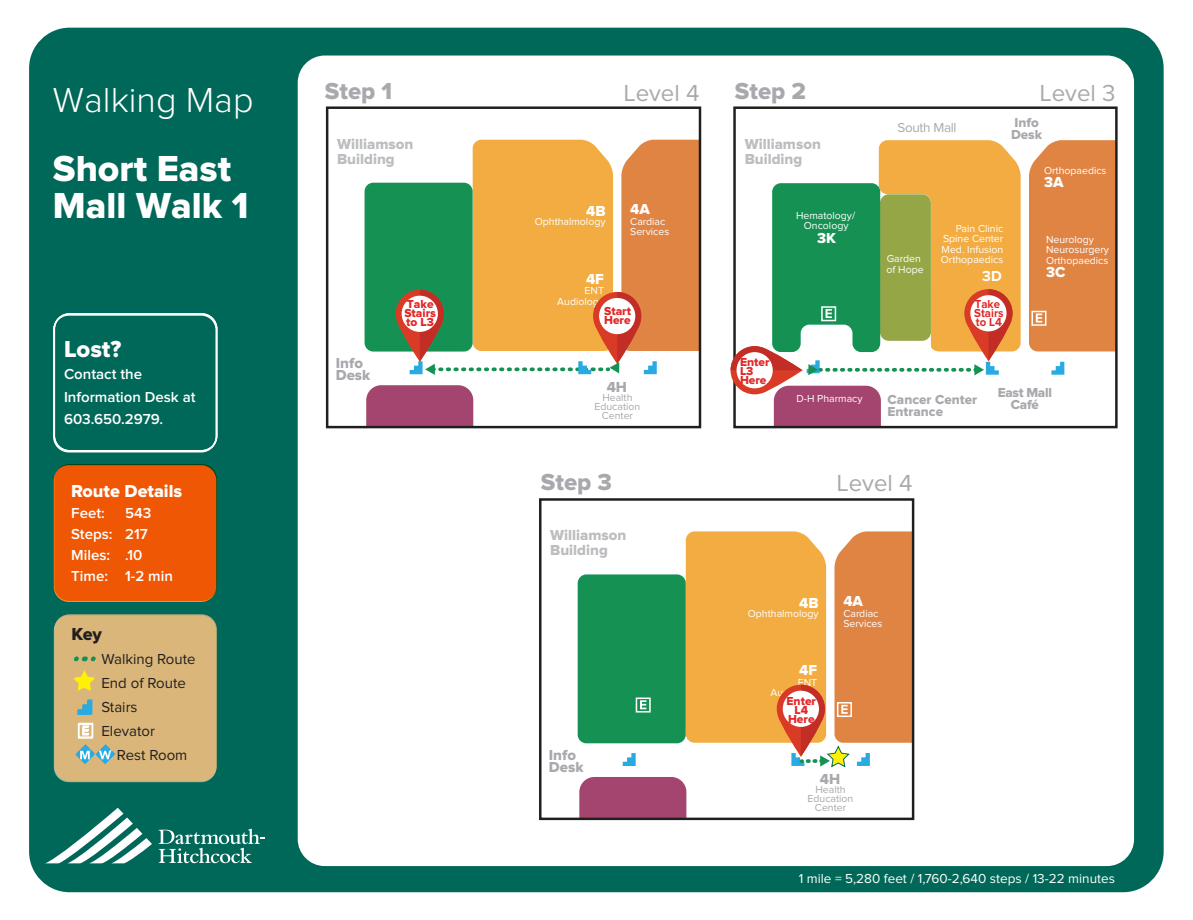
<style>
.page{position:relative;width:1193px;height:920px;background:#fff}
.page>*{position:absolute;margin:0;border:0;box-sizing:border-box;transform-origin:0 0}
.t1{font:37.5px/37.5px "Proxima Nova Extrabld";color:#fff}
.t2{font:300 36px "Proxima Nova";color:#fff}
.t3{font:24px "Proxima Nova";color:#a8a9ad}
.t4{font:24px "Proxima Nova Extrabld";color:#a8a9ad}
.t5{font:24px "Proxima Nova Extrabld";color:#fff}
.t6{font:18px "Proxima Nova Extrabld";color:#fff}
.t7{font:18px "Proxima Nova Extrabld";color:#231f20}
.t8{font:600 15px/21px "Proxima Nova";color:#fff}
.t9{font:15px/15px "Proxima Nova Extrabld";color:#bcbdc0}
.t10{font:15px/24px "Proxima Nova";color:#231f20}
.t11{font:15px/12px "Proxima Nova Extrabld";color:#a8a9ad}
.t12{font:15px "Proxima Nova Extrabld";color:#fff}
.t13{font:700 15px "Proxima Nova";color:#fff}
.t14{font:13.5px "Proxima Nova";color:#fff}
.t15{font:13.5px/12px "Proxima Nova Extrabld";color:#a8a9ad}
.t16{font:13.5px/12px "Proxima Nova Extrabld";letter-spacing:-.025em;color:#a8a9ad;text-align:center}
.t17{font:13.5px "Proxima Nova";letter-spacing:-.025em;color:#a8a9ad}
.t18{font:12px/9px "Proxima Nova Extrabld";color:#e22827}
.t19{font:700 12px/9px "Proxima Nova";color:#e22827;scale:.95 1}
.t20{font:10.5px/10.5px "Proxima Nova";color:#fff}
.t21{font:10.5px/9px "Proxima Nova";color:#a8a9ad;text-align:center}
</style>
<div class="page">
<div style="left:29px;top:28px;width:1134px;height:864px;background:#006858;border-radius:40px"></div>
<div style="left:298px;top:56px;width:836px;height:810px;background:#fff;border-radius:27px"></div>
<div style="left:54px;top:614px;width:163px;height:167px;background:#dab67a;border-radius:15px"></div>
<div style="left:78px;top:722px;width:15px;height:15px;border:1px solid #fff"></div>
<svg style="left:84px;top:656px;width:10px;height:5px"></svg>
<svg style="left:74px;top:670px;width:21px;height:21px"></svg>
<svg style="left:77px;top:699px;width:15px;height:15px"></svg>
<div style="left:78px;top:723px;width:15px;height:15px;border:1px solid #fff"></div>
<svg style="left:82px;top:725px;width:7px;height:10px"></svg>
<svg style="left:75px;top:744px;width:40px;height:20px"></svg>
<div style="left:54px;top:464px;width:163px;height:137px;background:#ef5704;border-radius:15px"></div>
<svg style="left:158px;top:828px;width:107px;height:35px"></svg>
<svg style="left:46px;top:807px;width:106px;height:56px"></svg>
<div style="left:1029px;top:140px;width:85px;height:211px;background:#e08444"></div>
<svg style="left:1051px;top:362px;width:13px;height:12px"></svg>
<div style="left:733px;top:106px;width:384px;height:322px;border:2px solid #211e1e"></div>
<svg style="left:730px;top:140px;width:290px;height:286px"></svg>
<div style="left:364px;top:183px;width:108px;height:168px;background:#159253;border-radius:9px"></div>
<div style="left:366px;top:385px;width:107px;height:40px;background:#a3456e"></div>
<svg style="left:395px;top:140px;width:303px;height:235px"></svg>
<div style="left:599px;top:298px;width:36px;height:36px;background:#fff;border-radius:50%"></div>
<div style="left:326px;top:106px;width:375px;height:322px;border:2px solid #211e1e"></div>
<div style="left:577px;top:574px;width:108px;height:169px;background:#159253;border-radius:9px"></div>
<div style="left:635px;top:697px;width:15px;height:15px;border:2px solid #fff"></div>
<svg style="left:640px;top:700px;width:6px;height:9px"></svg>
<svg style="left:622px;top:753px;width:13px;height:13px"></svg>
<div style="left:579px;top:777px;width:107px;height:40px;background:#a3456e"></div>
<div style="left:539px;top:498px;width:375px;height:322px;border:2px solid #211e1e"></div>
<div style="left:54px;top:313px;width:163px;height:138px;border:2px solid #fff;border-radius:15px"></div>
<svg style="left:685px;top:531px;width:227px;height:236px;background:#ecaa60"></svg>
<h2 class="t2" style="left:53px;top:80px;width:202px">Walking Map</h2>
<h1 class="t1" style="left:53px;top:150px;width:197px">Short East<br>Mall Walk 1</h1>
<h3 class="t5" style="left:64px;top:335px;width:59px">Lost?</h3>
<h3 class="t8" style="left:64px;top:363px;width:133px;line-height:22.5px">Contact the<br>Information Desk at<br>603.650.2979.</h3>
<h3 class="t6" style="left:71px;top:480px;width:112px">Route Details</h3>
<h3 class="t8" style="left:71px;top:502px;width:35px">Feet:</h3>
<h3 class="t8" style="left:71px;top:502px;width:103px;text-indent:54px">543<br>Steps: 217<br>Miles: .10<br>Time: 1-2 min</h3>
<h3 class="t7" style="left:71px;top:623px;width:32px">Key</h3>
<h3 class="t10" style="left:101px;top:647px;width:96px">Walking Route<br>End of Route<br>Stairs<br>Elevator</h3>
<h3 class="t10" style="left:117px;top:743px;width:72px">Rest Room</h3>
<h3 class="t4" style="left:325px;top:77px;width:69px">Step 1</h3>
<h3 class="t3" style="left:624px;top:79px;width:77px">Level 4</h3>
<h3 class="t4" style="left:735px;top:77px;width:73px">Step 2</h3>
<h3 class="t3" style="left:1039px;top:79px;width:77px">Level 3</h3>
<h3 class="t9" style="left:337px;top:136px;width:78px">Williamson<br>Building</h3>
<h3 class="t9" style="left:744px;top:137px;width:78px">Williamson<br>Building</h3>
<p class="t17" style="left:897px;top:120px;width:61px">South Mall</p>
<p class="t15" style="left:1011px;top:117px;width:33px">Info<br>Desk</p>
<p class="t20" style="left:1044px;top:165px;width:64px">Orthopaedics</p>
<h3 class="t12" style="left:1044px;top:174px;width:21px">3A</h3>
<h3 class="t12" style="left:586px;top:202px;width:21px">4B</h3>
<p class="t20" style="left:535px;top:216px;width:72px">Ophthalmology</p>
<h3 class="t12" style="left:630px;top:201px;width:21px">4A</h3>
<p class="t20" style="left:630px;top:216px;width:41px">Cardiac<br>Services</p>
<h3 class="t12" style="left:586px;top:270px;width:19px">4F</h3>
<p class="t20" style="left:557px;top:285px;width:48px;text-align:right">ENT<br>Audiology</p>
<p class="t18" style="left:404px;top:300px;width:33px">Take<br>Stairs to L3</p>
<p class="t18" style="left:604px;top:307px;width:29px">Start<br>Here</p>
<p class="t20" style="left:796px;top:210px;width:61px;text-align:center">Hematology/<br>Oncology</p>
<h3 class="t12" style="left:817px;top:229px;width:20px">3K</h3>
<p class="t20" style="left:886px;top:253px;width:39px">Garden of Hope</p>
<p class="t20" style="left:940px;top:223px;width:64px;text-align:justify;text-indent:15px">Pain Clinic Spine Center Med. Infusion Orthopaedics</p>
<h3 class="t13" style="left:982px;top:267px;width:21px">3D</h3>
<p class="t19" style="left:974px;top:299px;width:32px">Take<br>Stairs to L4</p>
<p class="t20" style="left:1046px;top:234px;width:64px">Neurology<br>Neurosurgery<br>Orthopaedics</p>
<h3 class="t12" style="left:1046px;top:264px;width:21px">3C</h3>
<h3 class="t11" style="left:336px;top:357px;width:36px">Info<br>Desk</h3>
<h3 class="t11" style="left:606px;top:381px;width:22px">4H</h3>
<p class="t21" style="left:594px;top:393px;width:47px">Health<br>Education<br>Center</p>
<p class="t18" style="left:740px;top:357px;width:31px">Enter<br>L3<br>Here</p>
<p class="t20" style="left:796px;top:393px;width:68px">D-H Pharmacy</p>
<p class="t16" style="left:997px;top:386px;width:55px">East Mall<br>Café</p>
<p class="t15" style="left:887px;top:394px;width:91px">Cancer Center<br>Entrance</p>
<h3 class="t4" style="left:541px;top:467px;width:73px">Step 3</h3>
<h3 class="t3" style="left:837px;top:470px;width:77px">Level 4</h3>
<h3 class="t9" style="left:550px;top:528px;width:78px">Williamson<br>Building</h3>
<h3 class="t11" style="left:549px;top:748px;width:36px">Info<br>Desk</h3>
<h3 class="t12" style="left:799px;top:594px;width:21px">4B</h3>
<p class="t20" style="left:748px;top:608px;width:72px">Ophthalmology</p>
<h3 class="t12" style="left:799px;top:661px;width:19px">4F</h3>
<p class="t20" style="left:797px;top:677px;width:21px">ENT</p>
<p class="t18" style="left:786px;top:696px;width:31px;text-align:center">Enter<br>L4<br>Here</p>
<h3 class="t12" style="left:843px;top:592px;width:21px">4A</h3>
<p class="t20" style="left:843px;top:608px;width:41px">Cardiac<br>Services</p>
<h3 class="t11" style="left:819px;top:772px;width:22px">4H</h3>
<p class="t21" style="left:807px;top:785px;width:47px">Health<br>Education<br>Center</p>
<p class="t14" style="left:798px;top:870px;width:317px">1 mile = 5,280 feet / 1,760-2,640 steps / 13-22 minutes</p>
</div>
